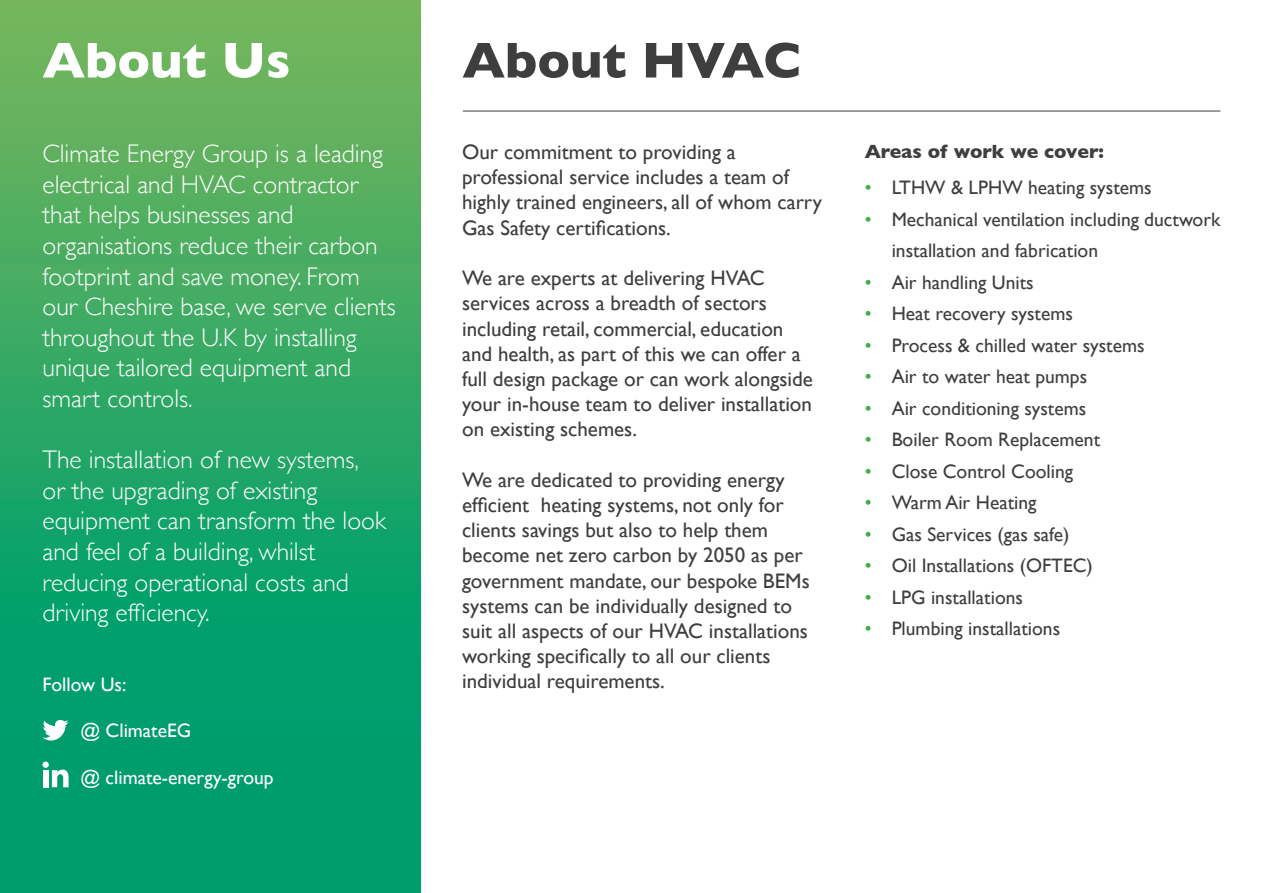
<style>
.page{position:relative;width:1263px;height:893px;background:#fff}
.page>*{position:absolute;margin:0;border:0;box-sizing:border-box;transform-origin:0 0}
.t1{font:700 51px "Gill Sans";color:#3e3e3f}
.t2{font:700 51px "Gill Sans";color:#fff}
.t3{font:300 25.5px/30.6px "Gill Sans";color:#fff}
.t4{font:21px/25.2px "Gill Sans";color:#3e3e3f}
.t5{font:19.5px/31.5px "Gill Sans";color:#3e3e3f}
.t6{font:19.5px "Gill Sans";color:#fff}
.t7{font:700 19.5px "Gill Sans";color:#3e3e3f}
.s1{color:#40ae49}
</style>
<div class="page">
<svg style="left:0;top:0;width:421px;height:893px;background:#2ba665"></svg>
<hr style="left:463px;top:111px;width:757px;height:1px;background:#3e3e3f">
<svg style="left:43px;top:762px;width:26px;height:25px"></svg>
<svg style="left:43px;top:720px;width:26px;height:21px"></svg>
<p class="t2" style="left:43px;top:20px;width:249px">About Us</p>
<p class="t1" style="left:462px;top:20px;width:340px">About HVAC</p>
<p class="t3" style="left:43px;top:137px;width:355px">Climate Energy Group is a leading electrical and HVAC contractor that helps businesses and organisations reduce their carbon footprint and save money. From our Cheshire base, we serve clients throughout the U.K by installing unique tailored equipment and smart controls.</p>
<p class="t3" style="left:43px;top:443px;width:345px">The installation of new systems, or the upgrading of existing equipment can transform the look and feel of a building, whilst reducing operational costs and driving efficiency.</p>
<p class="t6" style="left:43px;top:673px;width:85px">Follow Us:</p>
<p class="t6" style="left:80px;top:719px;width:112px">@ ClimateEG</p>
<p class="t6" style="left:80px;top:766px;width:195px">@ climate-energy-group</p>
<p class="t4" style="left:462px;top:139px;width:361px">Our commitment to providing a professional service includes a team of highly trained engineers, all of whom carry Gas Safety certifications.</p>
<p class="t4" style="left:462px;top:265px;width:352px">We are experts at delivering HVAC services across a breadth of sectors including retail, commercial, education and health, as part of this we can offer a full design package or can work alongside your in-house team to deliver installation on existing schemes.</p>
<p class="t4" style="left:462px;top:467px;width:349px">We are dedicated to providing energy efficient heating systems, not only for clients savings but also to help them become net zero carbon by 2050 as per government mandate, our bespoke BEMs systems can be individually designed to suit all aspects of our HVAC installations working specifically to all our clients individual requirements.</p>
<p class="t7" style="left:865px;top:136px;width:241px">Areas of work we cover:</p>
<p class="t5" style="left:865px;top:172px;width:289px"><span class="s1">•</span> LTHW &amp; LPHW heating systems</p>
<p class="t5" style="left:892px;top:203px;width:330px;text-indent:-27px"><span class="s1">•</span> Mechanical ventilation including ductwork installation and fabrication</p>
<p class="t5" style="left:865px;top:266px;width:171px"><span class="s1">•</span> Air handling Units</p>
<p class="t5" style="left:865px;top:298px;width:210px"><span class="s1">•</span> Heat recovery systems</p>
<p class="t5" style="left:865px;top:329px;width:281px"><span class="s1">•</span> Process &amp; chilled water systems</p>
<p class="t5" style="left:865px;top:361px;width:224px"><span class="s1">•</span> Air to water heat pumps</p>
<p class="t5" style="left:865px;top:392px;width:223px"><span class="s1">•</span> Air conditioning systems</p>
<p class="t5" style="left:865px;top:424px;width:237px"><span class="s1">•</span> Boiler Room Replacement</p>
<p class="t5" style="left:865px;top:455px;width:210px"><span class="s1">•</span> Close Control Cooling</p>
<p class="t5" style="left:865px;top:487px;width:173px"><span class="s1">•</span> Warm Air Heating</p>
<p class="t5" style="left:865px;top:518px;width:206px"><span class="s1">•</span> Gas Services (gas safe)</p>
<p class="t5" style="left:865px;top:550px;width:230px"><span class="s1">•</span> Oil Installations (OFTEC)</p>
<p class="t5" style="left:865px;top:581px;width:160px"><span class="s1">•</span> LPG installations</p>
<p class="t5" style="left:865px;top:613px;width:197px"><span class="s1">•</span> Plumbing installations</p>
</div>
